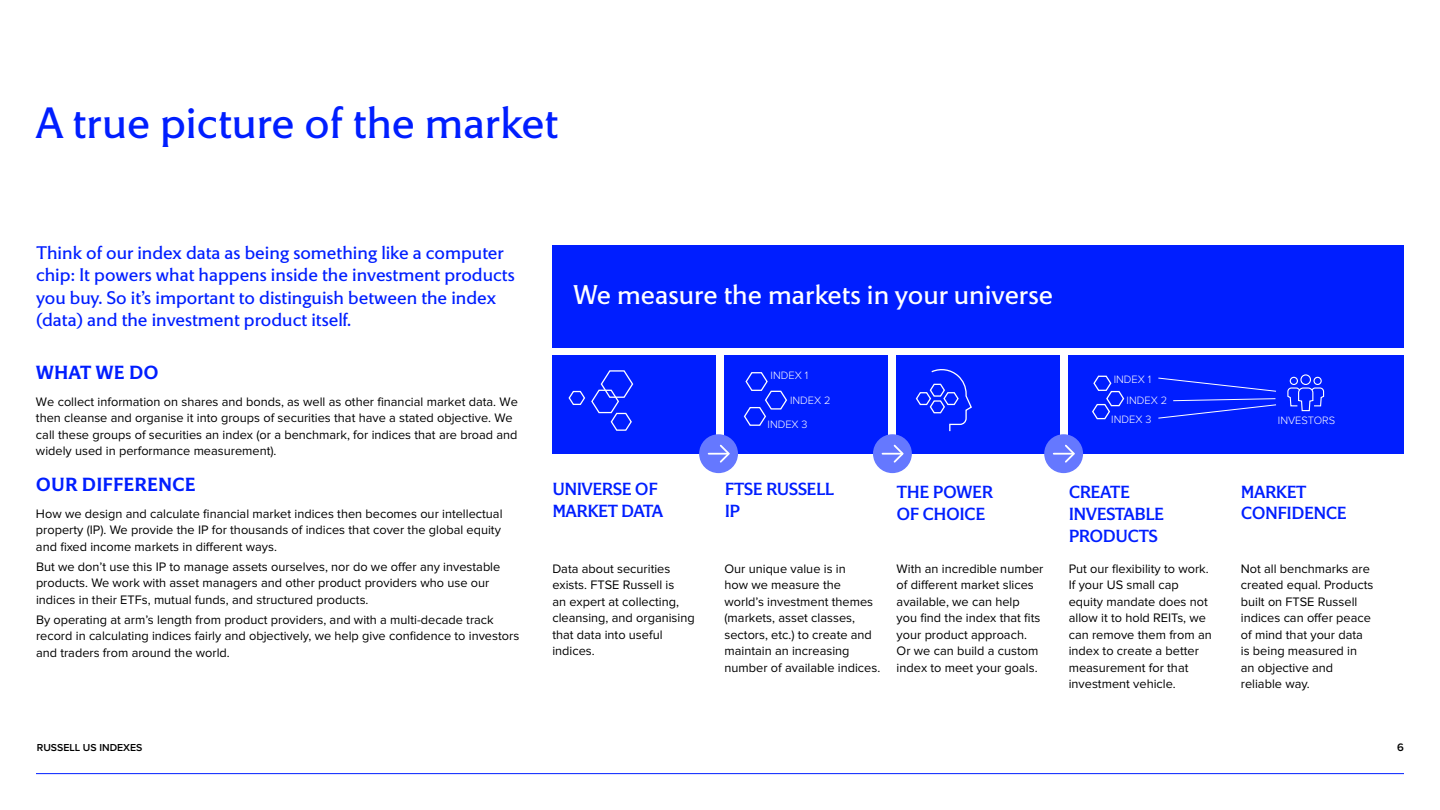
<style>
.page{position:relative;width:1440px;height:810px;background:#fff}
.page>*{position:absolute;margin:0;border:0;box-sizing:border-box;transform-origin:0 0}
.t1{font:45px "LSEG Motto";color:#001eff}
.t2{font:27.75px "LSEG Motto";color:#fff}
.t3{font:600 19.5px "LSEG Motto";color:#001eff}
.t4{font:18.75px/22.5px "LSEG Motto";color:#001eff}
.t5{font:500 18px/21.8px "LSEG Motto";letter-spacing:-.03em;color:#001eff}
.t6{font:12.75px/16.5px "Proxima Nova";color:#000}
.t7{font:600 11.25px "Proxima Nova";color:#000}
.t8{font:300 11.02px/23.9px "Proxima Nova";color:#fff}
.t9{font:600 10.5px "Proxima Nova";color:#000}
</style>
<div class="page">
<hr style="left:36px;top:773px;width:1368px;height:1px;background:#001eff">
<div style="left:552px;top:356px;width:164px;height:98px;background:#001eff"></div>
<div style="left:897px;top:356px;width:163px;height:98px;background:#001eff"></div>
<div style="left:724px;top:356px;width:164px;height:98px;background:#001eff"></div>
<div style="left:1069px;top:356px;width:335px;height:98px;background:#001eff"></div>
<div style="left:552px;top:245px;width:852px;height:103px;background:#001eff"></div>
<div style="left:699px;top:434px;width:39px;height:39px;background:#6578ff;border-radius:50%"></div>
<svg style="left:709px;top:444px;width:21px;height:19px"></svg>
<div style="left:873px;top:434px;width:39px;height:39px;background:#6578ff;border-radius:50%"></div>
<svg style="left:883px;top:444px;width:21px;height:19px"></svg>
<div style="left:1044px;top:434px;width:39px;height:39px;background:#6578ff;border-radius:50%"></div>
<svg style="left:1054px;top:444px;width:21px;height:19px"></svg>
<svg style="left:743px;top:372px;width:44px;height:54px"></svg>
<svg style="left:1158px;top:377px;width:118px;height:15px"></svg>
<svg style="left:1158px;top:398px;width:118px;height:21px"></svg>
<svg style="left:1287px;top:374px;width:38px;height:38px"></svg>
<svg style="left:1092px;top:375px;width:33px;height:45px"></svg>
<svg style="left:915px;top:369px;width:57px;height:63px"></svg>
<svg style="left:568px;top:370px;width:66px;height:61px"></svg>
<h1 class="t1" style="left:36px;top:96px;width:524px">A true picture of the market</h1>
<h3 class="t4" style="left:36px;top:241px;width:480px">Think of our index data as being something like a computer chip: It powers what happens inside the investment products you buy. So it’s important to distinguish between the index (data) and the investment product itself.</h3>
<h3 class="t3" style="left:36px;top:360px;width:124px">WHAT WE DO</h3>
<p class="t6" style="left:36px;top:393px;width:483px">We collect information on shares and bonds, as well as other financial market data. We then cleanse and organise it into groups of securities that have a stated objective. We call these groups of securities an index (or a benchmark, for indices that are broad and widely used in performance measurement).</p>
<h3 class="t3" style="left:36px;top:472px;width:161px">OUR DIFFERENCE</h3>
<p class="t6" style="left:36px;top:505px;width:468px">How we design and calculate financial market indices then becomes our intellectual property (IP). We provide the IP for thousands of indices that cover the global equity and fixed income markets in different ways.</p>
<p class="t6" style="left:36px;top:558px;width:466px">But we don’t use this IP to manage assets ourselves, nor do we offer any investable products. We work with asset managers and other product providers who use our indices in their ETFs, mutual funds, and structured products.</p>
<p class="t6" style="left:36px;top:611px;width:485px">By operating at arm’s length from product providers, and with a multi-decade track record in calculating indices fairly and objectively, we help give confidence to investors and traders from around the world.</p>
<p class="t9" style="left:37px;top:740px;width:107px">RUSSELL US INDEXES</p>
<h2 class="t2" style="left:573px;top:278px;width:481px">We measure the markets in your universe</h2>
<p class="t8" style="left:771px;top:364px;width:39px">INDEX 1</p>
<p class="t8" style="left:768px;top:389px;width:64px;text-indent:22px">INDEX 2<br>INDEX 3</p>
<p class="t8" style="left:1114px;top:367px;width:39px">INDEX 1</p>
<p class="t8" style="left:1111px;top:391px;width:57px;line-height:19.2px;text-indent:15px">INDEX 2<br>INDEX 3</p>
<p class="t8" style="left:1278px;top:409px;width:59px">INVESTORS</p>
<h3 class="t5" style="left:552px;top:479px;width:113px">UNIVERSE OF<br>MARKET DATA</h3>
<h3 class="t5" style="left:725px;top:478px;width:111px">FTSE RUSSELL<br>IP</h3>
<h3 class="t5" style="left:897px;top:481px;width:98px">THE POWER<br>OF CHOICE</h3>
<h3 class="t5" style="left:1069px;top:481px;width:97px">CREATE<br>INVESTABLE<br>PRODUCTS</h3>
<p class="t6" style="left:552px;top:560px;width:144px">Data about securities exists. FTSE Russell is<br>an expert at collecting, cleansing, and organising that data into useful indices.</p>
<p class="t6" style="left:724px;top:560px;width:157px">Our unique value is in<br>how we measure the world’s investment themes (markets, asset classes, sectors, etc.) to create and maintain an increasing number of available indices.</p>
<p class="t6" style="left:897px;top:560px;width:148px">With an incredible number of different market slices available, we can help you find the index that fits your product approach.<br>Or we can build a custom index to meet your goals.</p>
<p class="t6" style="left:1069px;top:560px;width:145px">Put our flexibility to work.<br>If your US small cap equity mandate does not allow it to hold REITs, we can remove them from an index to create a better measurement for that investment vehicle.</p>
<p class="t6" style="left:1241px;top:560px;width:134px">Not all benchmarks are created equal. Products built on FTSE Russell indices can offer peace of mind that your data is being measured in an objective and reliable way.</p>
<h3 class="t5" style="left:1241px;top:481px;width:108px">MARKET<br>CONFIDENCE</h3>
<p class="t7" style="left:1397px;top:739px;width:8px">6</p>
</div>
